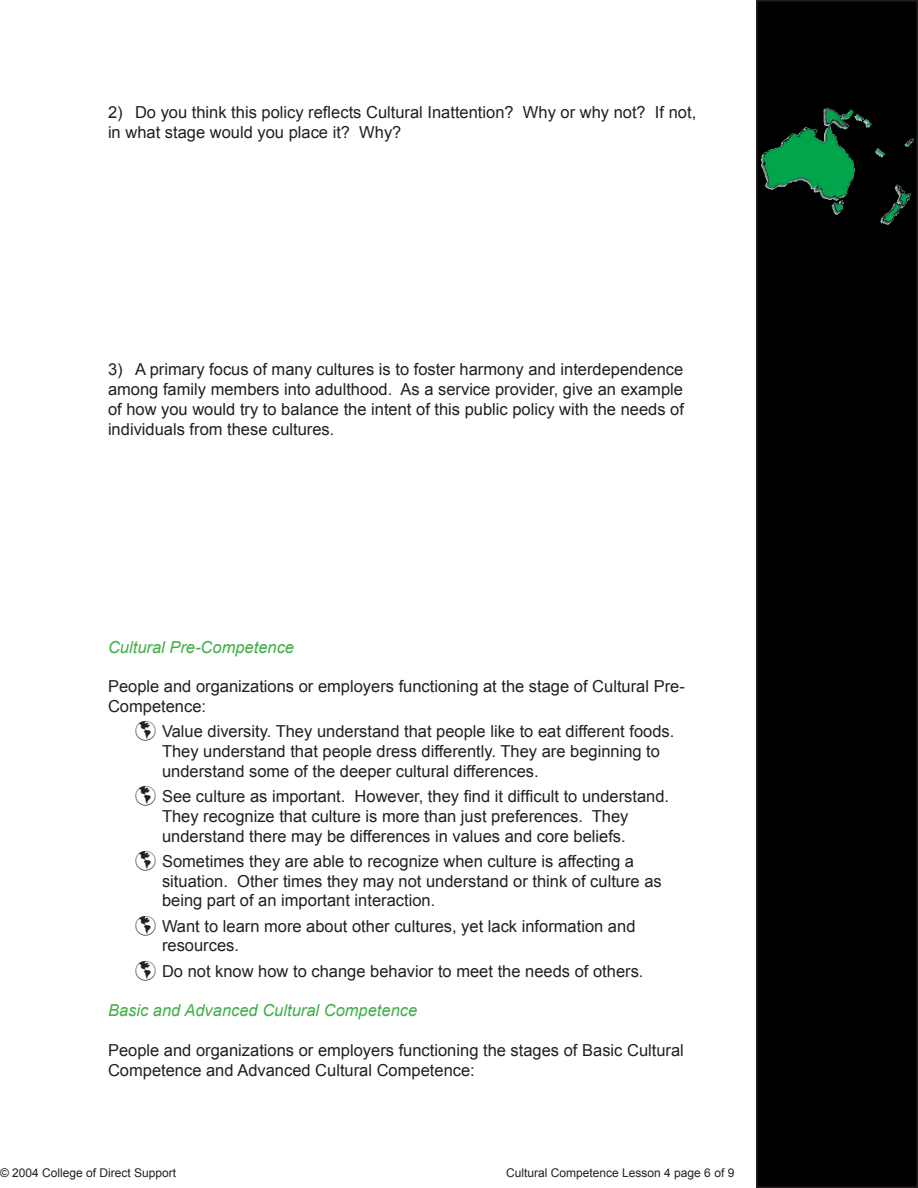
<style>
.page{position:relative;width:918px;height:1188px;background:#fff}
.page>*{position:absolute;margin:0;border:0;box-sizing:border-box;transform-origin:0 0}
.t1{font:16.5px/19.8px "Arial";color:#231f20}
.t2{font:italic 16.5px "Arial";color:#40ae49}
.t3{font:12px "Arial";color:#231f20}
</style>
<div class="page">
<div style="left:757px;top:1px;width:160px;height:1186px;background:#000"></div>
<div style="left:756px;top:0;width:162px;height:1188px;border:2px solid #231f20"></div>
<img style="left:756px;top:106px;width:162px;height:122px">
<p class="t1" style="left:108px;top:102px;width:590px">2) Do you think this policy reflects Cultural Inattention? Why or why not? If not, in what stage would you place it? Why?</p>
<p class="t1" style="left:108px;top:360px;width:577px;text-align:justify">3) A primary focus of many cultures is to foster harmony and interdependence among family members into adulthood. As a service provider, give an example of how you would try to balance the intent of this public policy with the needs of individuals from these cultures.</p>
<p class="t2" style="left:108px;top:636px;width:188px">Cultural Pre-Competence</p>
<p class="t1" style="left:108px;top:677px;width:578px">People and organizations or employers functioning at the stage of Cultural Pre-<br>Competence:</p>
<p class="t1" style="left:162px;top:722px;width:514px;text-indent:-27px">☑ Value diversity. They understand that people like to eat different foods.<br>They understand that people dress differently. They are beginning to understand some of the deeper cultural differences.</p>
<p class="t1" style="left:162px;top:786px;width:509px;text-indent:-27px">☑ See culture as important. However, they find it difficult to understand.<br>They recognize that culture is more than just preferences. They understand there may be differences in values and core beliefs.</p>
<p class="t1" style="left:162px;top:851px;width:501px;text-indent:-27px">☑ Sometimes they are able to recognize when culture is affecting a situation. Other times they may not understand or think of culture as being part of an important interaction.</p>
<p class="t1" style="left:162px;top:916px;width:475px;text-indent:-27px">☑ Want to learn more about other cultures, yet lack information and resources.</p>
<p class="t1" style="left:135px;top:961px;width:510px">☑ Do not know how to change behavior to meet the needs of others.</p>
<p class="t2" style="left:108px;top:1000px;width:311px">Basic and Advanced Cultural Competence</p>
<p class="t1" style="left:108px;top:1040px;width:577px">People and organizations or employers functioning the stages of Basic Cultural<br>Competence and Advanced Cultural Competence:</p>
<p class="t3" style="left:0;top:1165px;width:178px">© 2004 College of Direct Support</p>
<p class="t3" style="left:506px;top:1165px;width:230px">Cultural Competence Lesson 4 page 6 of 9</p>
</div>
